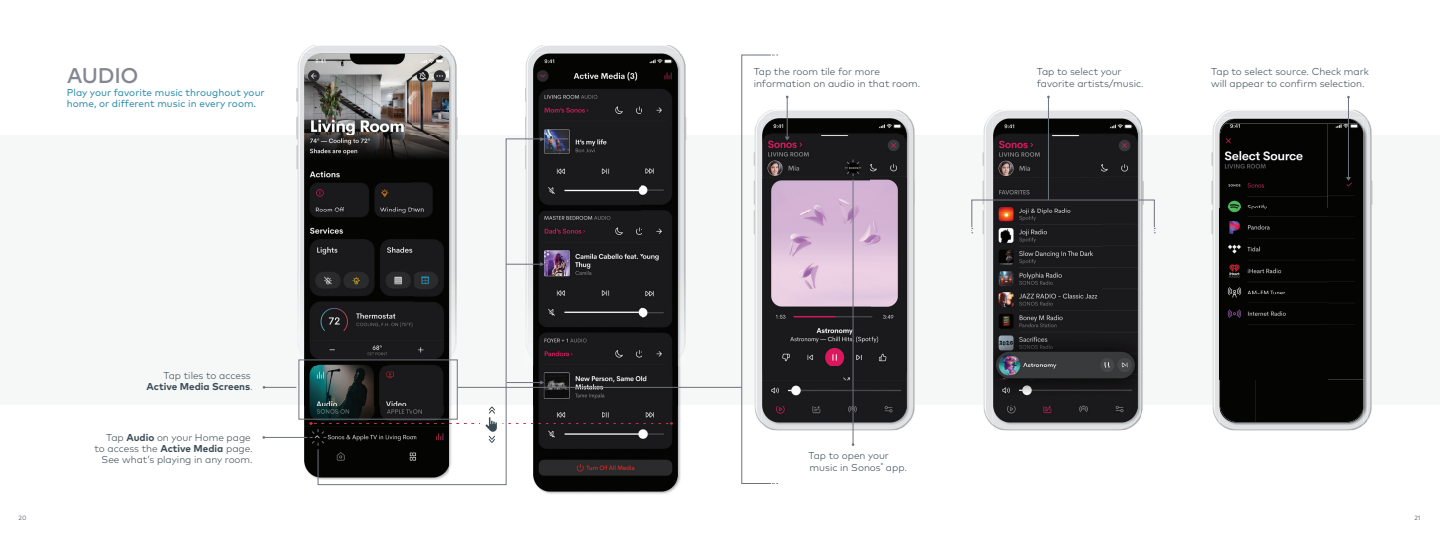
<style>
.page{position:relative;width:1440px;height:540px;background:#fff}
.page>*{position:absolute;margin:0;border:0;box-sizing:border-box;transform-origin:0 0}
.t1{font:500 21.25px "Mark Pro";letter-spacing:-.015em;color:#858790}
.t2{font:300 10px/11.2px "Mark Pro";color:#3a4b55}
.t3{font:10px/11.2px "Mark Pro";color:#2c8aab}
.t4{font:700 10px/11.2px "Mark Pro";color:#3a4b55;text-align:right}
.t5{font:6.25px "Mark Pro";color:#6d737d}
.s1{font-weight:300}
.s2{font-weight:700}
</style>
<div class="page">
<div style="left:0;top:135px;width:1440px;height:270px;background:#f6f8f8"></div>
<img style="left:983px;top:110px;width:160px;height:320px">
<img style="left:982px;top:135px;width:162px;height:270px">
<img style="left:1212px;top:110px;width:160px;height:320px">
<img style="left:1211px;top:135px;width:161px;height:270px">
<img style="left:754px;top:110px;width:161px;height:320px">
<img style="left:754px;top:135px;width:161px;height:270px">
<img style="left:525px;top:45px;width:161px;height:308px">
<img style="left:1219px;top:135px;width:149px;height:270px">
<img style="left:296px;top:45px;width:162px;height:275px">
<img style="left:304px;top:446px;width:1px;height:20px">
<img style="left:305px;top:53px;width:144px;height:433px">
<img style="left:533px;top:52px;width:148px;height:432px">
<img style="left:534px;top:53px;width:144px;height:441px">
<img style="left:906px;top:135px;width:4px;height:270px">
<img style="left:762px;top:426px;width:144px;height:1px">
<img style="left:762px;top:118px;width:144px;height:308px">
<svg style="left:1364px;top:380px;width:1px;height:28px"></svg>
<img style="left:1364px;top:133px;width:1px;height:247px">
<img style="left:1219px;top:426px;width:144px;height:1px">
<img style="left:1219px;top:405px;width:145px;height:21px">
<img style="left:1220px;top:118px;width:139px;height:6px">
<img style="left:1220px;top:380px;width:36px;height:42px">
<div style="left:1256px;top:380px;width:108px;height:42px;background:#040503"></div>
<img style="left:1220px;top:124px;width:144px;height:256px">
<img style="left:1137px;top:135px;width:4px;height:270px">
<img style="left:993px;top:426px;width:144px;height:1px">
<img style="left:993px;top:118px;width:144px;height:308px">
<hr style="left:853px;top:179px;width:1px;height:266px;background:#6d737d">
<hr style="left:1048px;top:97px;width:1px;height:103px;background:#6d737d">
<hr style="left:787px;top:97px;width:1px;height:40px;background:#6d737d">
<svg style="left:785px;top:137px;width:5px;height:3px"></svg>
<hr style="left:1348px;top:97px;width:1px;height:80px;background:#6d737d">
<svg style="left:1346px;top:177px;width:5px;height:4px"></svg>
<hr style="left:264px;top:437px;width:43px;height:1px;background:#6d737d">
<svg style="left:844px;top:159px;width:18px;height:18px"></svg>
<svg style="left:318px;top:138px;width:250px;height:347px"></svg>
<svg style="left:971px;top:200px;width:184px;height:33px;background:#514c4c"></svg>
<hr style="left:458px;top:387px;width:284px;height:1px;background:#6d737d">
<svg style="left:503px;top:422px;width:170px;height:3px"></svg>
<hr style="left:264px;top:387px;width:32px;height:1px;background:#6d737d">
<svg style="left:298px;top:359px;width:182px;height:87px"></svg>
<h1 class="t1" style="left:67px;top:59px;width:73px">AUDIO</h1>
<p class="t3" style="left:67px;top:86px;width:199px">Play your favorite music throughout your home, or different music in every room.</p>
<p class="t4" style="left:147px;top:369px;width:108px"><span class="s1">Tap tiles to access<br></span>Active Media Screens<span class="s1">.</span></p>
<p class="t2" style="left:94px;top:431px;width:160px;text-align:right">Tap <span class="s2">Audio</span> on your Home page<br>to access the <span class="s2">Active Media</span> page.<br>See what’s playing in any room.</p>
<p class="t2" style="left:754px;top:65px;width:168px">Tap the room tile for more information on audio in that room.</p>
<p class="t2" style="left:1211px;top:65px;width:159px">Tap to select source. Check mark will appear to confirm selection.</p>
<p class="t2" style="left:1037px;top:65px;width:109px">Tap to select your favorite artists/music.</p>
<p class="t2" style="left:809px;top:449px;width:100px">Tap to open your music in Sonos<sup>®</sup> app.</p>
<p class="t5" style="left:19px;top:513px;width:9px">20</p>
<p class="t5" style="left:1414px;top:513px;width:8px">21</p>
</div>
